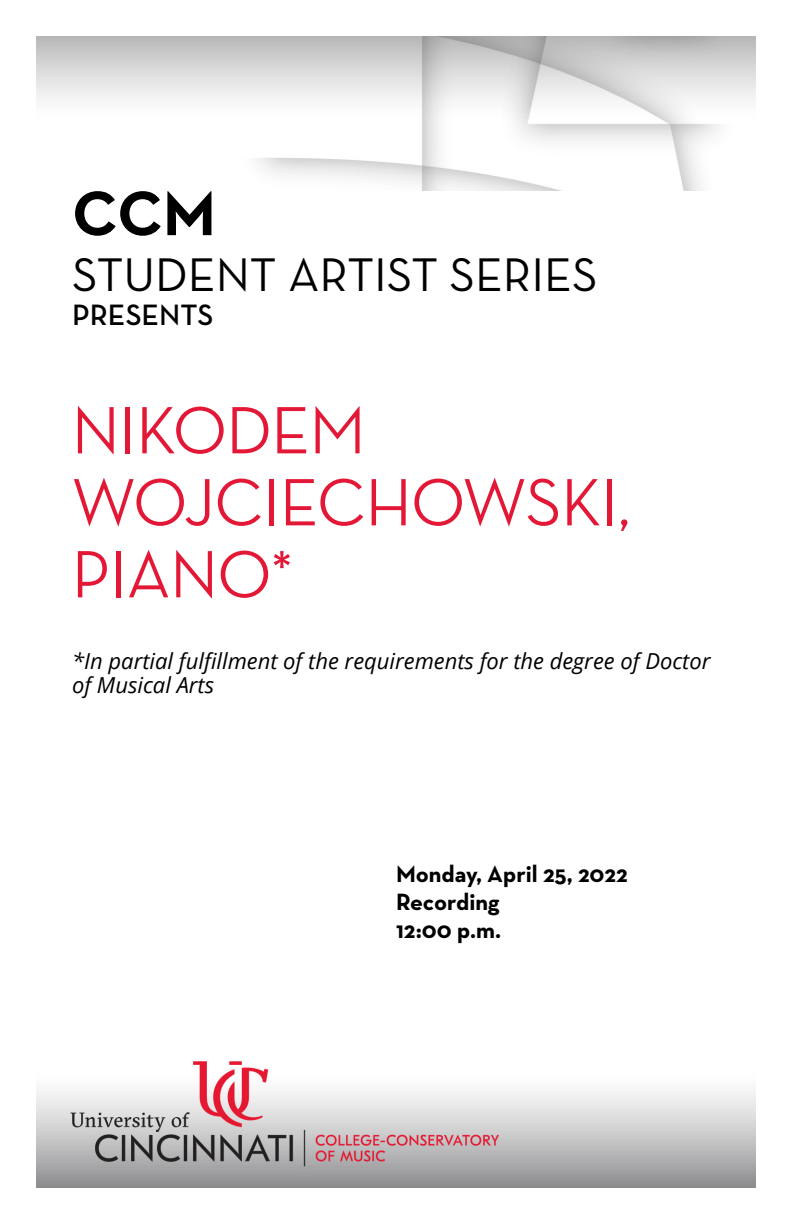
<style>
.page{position:relative;width:792px;height:1224px;background:#fff}
.page>*{position:absolute;margin:0;border:0;box-sizing:border-box;transform-origin:0 0}
.Concert_Title{font:500 68px/72px "Neutra Disp";color:#e31837}
.Page_Intro{font:700 64px "Neutra Text";color:#000}
.Page_Intro-2{font:48px "Neutra Text";color:#000}
.Page_Intro-3{font:600 30px "Neutra Text";color:#000}
.Date_Venue_Time{font:700 24px "Neutra Text";color:#000}
.Concert_Title-2{font:italic 22px/24px "Open Sans";color:#000}
</style>
<div class="page">
<img style="left:36px;top:36px;width:720px;height:154px">
<img style="left:36px;top:1061px;width:720px;height:127px">
<h1 class="Page_Intro" style="left:72px;top:173px;width:145px">CCM</h1>
<h1 class="Page_Intro-2" style="left:72px;top:246px;width:527px">STUDENT ARTIST SERIES</h1>
<h1 class="Page_Intro-3" style="left:72px;top:297px;width:143px">PRESENTS</h1>
<h1 class="Concert_Title" style="left:72px;top:395px;width:560px">NIKODEM<br>WOJCIECHOWSKI,<br>PIANO*</h1>
<h1 class="Concert_Title-2" style="left:72px;top:649px;width:640px">*In partial fulfillment of the requirements for the degree of Doctor of Musical Arts</h1>
<h3 class="Date_Venue_Time" style="left:396px;top:859px;width:233px">Monday, April 25, 2022</h3>
<h3 class="Date_Venue_Time" style="left:396px;top:887px;width:105px">Recording</h3>
<h3 class="Date_Venue_Time" style="left:396px;top:915px;width:107px">12:00 p.m.</h3>
</div>
